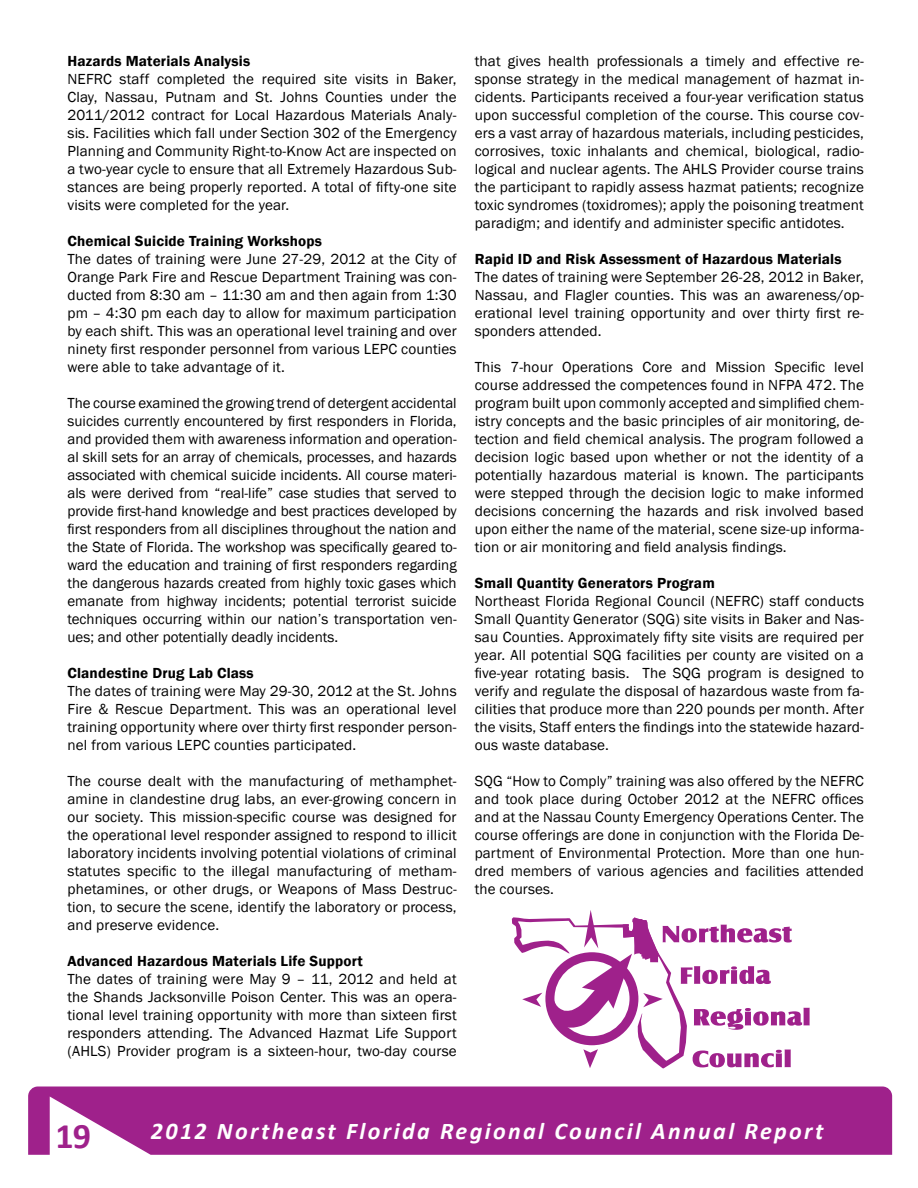
<style>
.page{position:relative;width:918px;height:1188px;background:#fff}
.page>*{position:absolute;margin:0;border:0;box-sizing:border-box;transform-origin:0 0}
.t1{font:700 36px "Calibri";color:#9f218b}
.t2{font:italic 700 24px "Calibri";letter-spacing:.1em;color:#fff}
.t3{font:15px/18px "Franklin Gothic";letter-spacing:.01em;color:#000;text-align:justify}
.t4{font:600 15px "Franklin Gothic";letter-spacing:.01em;color:#000}
</style>
<div class="page">
<div style="left:28px;top:1087px;width:864px;height:67px;background:#9f218b"></div>
<svg style="left:512px;top:910px;width:298px;height:158px"></svg>
<p class="t4" style="left:68px;top:52px;width:184px">Hazards Materials Analysis</p>
<p class="t3" style="left:68px;top:71px;width:391px">NEFRC staff completed the required site visits in Baker, Clay, Nassau, Putnam and St. Johns Counties under the 2011/2012 contract for Local Hazardous Materials Analy&shy;sis. Facilities which fall under Section 302 of the Emergency Planning and Community Right-to-Know Act are inspected on a two-year cycle to ensure that all Extremely Hazardous Sub&shy;stances are being properly reported. A total of fifty-one site visits were completed for the year.</p>
<p class="t4" style="left:68px;top:232px;width:256px">Chemical Suicide Training Workshops</p>
<p class="t3" style="left:68px;top:251px;width:391px">The dates of training were June 27-29, 2012 at the City of Orange Park Fire and Rescue Department Training was con&shy;ducted from 8:30 am – 11:30 am and then again from 1:30 pm – 4:30 pm each day to allow for maximum participation by each shift. This was an operational level training and over ninety first responder personnel from various LEPC counties were able to take advantage of it.</p>
<p class="t3" style="left:68px;top:395px;width:391px">The course examined the growing trend of detergent accidental suicides currently encountered by first responders in Florida, and provided them with awareness information and operation&shy;al skill sets for an array of chemicals, processes, and hazards associated with chemical suicide incidents. All course materi&shy;als were derived from “real-life” case studies that served to provide first-hand knowledge and best practices developed by first responders from all disciplines throughout the nation and the State of Florida. The workshop was specifically geared to&shy;ward the education and training of first responders regarding the dangerous hazards created from highly toxic gases which emanate from highway incidents; potential terrorist suicide techniques occurring within our nation’s transportation ven&shy;ues; and other potentially deadly incidents.</p>
<p class="t4" style="left:68px;top:664px;width:188px">Clandestine Drug Lab Class</p>
<p class="t3" style="left:68px;top:683px;width:391px">The dates of training were May 29-30, 2012 at the St. Johns Fire &amp; Rescue Department. This was an operational level training opportunity where over thirty first responder person&shy;nel from various LEPC counties participated.</p>
<p class="t3" style="left:68px;top:773px;width:391px">The course dealt with the manufacturing of methamphet&shy;amine in clandestine drug labs, an ever-growing concern in our society. This mission-specific course was designed for the operational level responder assigned to respond to illicit laboratory incidents involving potential violations of criminal statutes specific to the illegal manufacturing of metham&shy;phetamines, or other drugs, or Weapons of Mass Destruc&shy;tion, to secure the scene, identify the laboratory or process, and preserve evidence.</p>
<p class="t4" style="left:68px;top:952px;width:297px">Advanced Hazardous Materials Life Support</p>
<p class="t3" style="left:68px;top:971px;width:391px">The dates of training were May 9 – 11, 2012 and held at the Shands Jacksonville Poison Center. This was an opera&shy;tional level training opportunity with more than sixteen first responders attending. The Advanced Hazmat Life Support (AHLS) Provider program is a sixteen-hour, two-day course</p>
<p class="t3" style="left:475px;top:53px;width:391px">that gives health professionals a timely and effective re&shy;sponse strategy in the medical management of hazmat in&shy;cidents. Participants received a four-year verification status upon successful completion of the course. This course cov&shy;ers a vast array of hazardous materials, including pesticides, corrosives, toxic inhalants and chemical, biological, radio&shy;logical and nuclear agents. The AHLS Provider course trains the participant to rapidly assess hazmat patients; recognize toxic syndromes (toxidromes); apply the poisoning treatment paradigm; and identify and administer specific antidotes.</p>
<p class="t4" style="left:475px;top:250px;width:368px">Rapid ID and Risk Assessment of Hazardous Materials</p>
<p class="t3" style="left:475px;top:269px;width:391px">The dates of training were September 26-28, 2012 in Baker, Nassau, and Flagler counties. This was an awareness/op&shy;erational level training opportunity and over thirty first re&shy;sponders attended.</p>
<p class="t3" style="left:475px;top:359px;width:391px">This 7-hour Operations Core and Mission Specific level course addressed the competences found in NFPA 472. The program built upon commonly accepted and simplified chem&shy;istry concepts and the basic principles of air monitoring, de&shy;tection and field chemical analysis. The program followed a decision logic based upon whether or not the identity of a potentially hazardous material is known. The participants were stepped through the decision logic to make informed decisions concerning the hazards and risk involved based upon either the name of the material, scene size-up informa&shy;tion or air monitoring and field analysis findings.</p>
<p class="t4" style="left:475px;top:574px;width:242px">Small Quantity Generators Program</p>
<p class="t3" style="left:475px;top:593px;width:391px">Northeast Florida Regional Council (NEFRC) staff conducts Small Quantity Generator (SQG) site visits in Baker and Nas&shy;sau Counties. Approximately fifty site visits are required per year. All potential SQG facilities per county are visited on a five-year rotating basis. The SQG program is designed to verify and regulate the disposal of hazardous waste from fa&shy;cilities that produce more than 220 pounds per month. After the visits, Staff enters the findings into the statewide hazard&shy;ous waste database.</p>
<p class="t3" style="left:475px;top:773px;width:391px">SQG “How to Comply” training was also offered by the NEFRC and took place during October 2012 at the NEFRC offices and at the Nassau County Emergency Operations Center. The course offerings are done in conjunction with the Florida De&shy;partment of Environmental Protection. More than one hun&shy;dred members of various agencies and facilities attended the courses.</p>
<h1 class="t1" style="left:55px;top:1113px;width:37px">19</h1>
<h2 class="t2" style="left:151px;top:1115px;width:674px">2012 Northeast Florida Regional Council Annual Report</h2>
</div>
